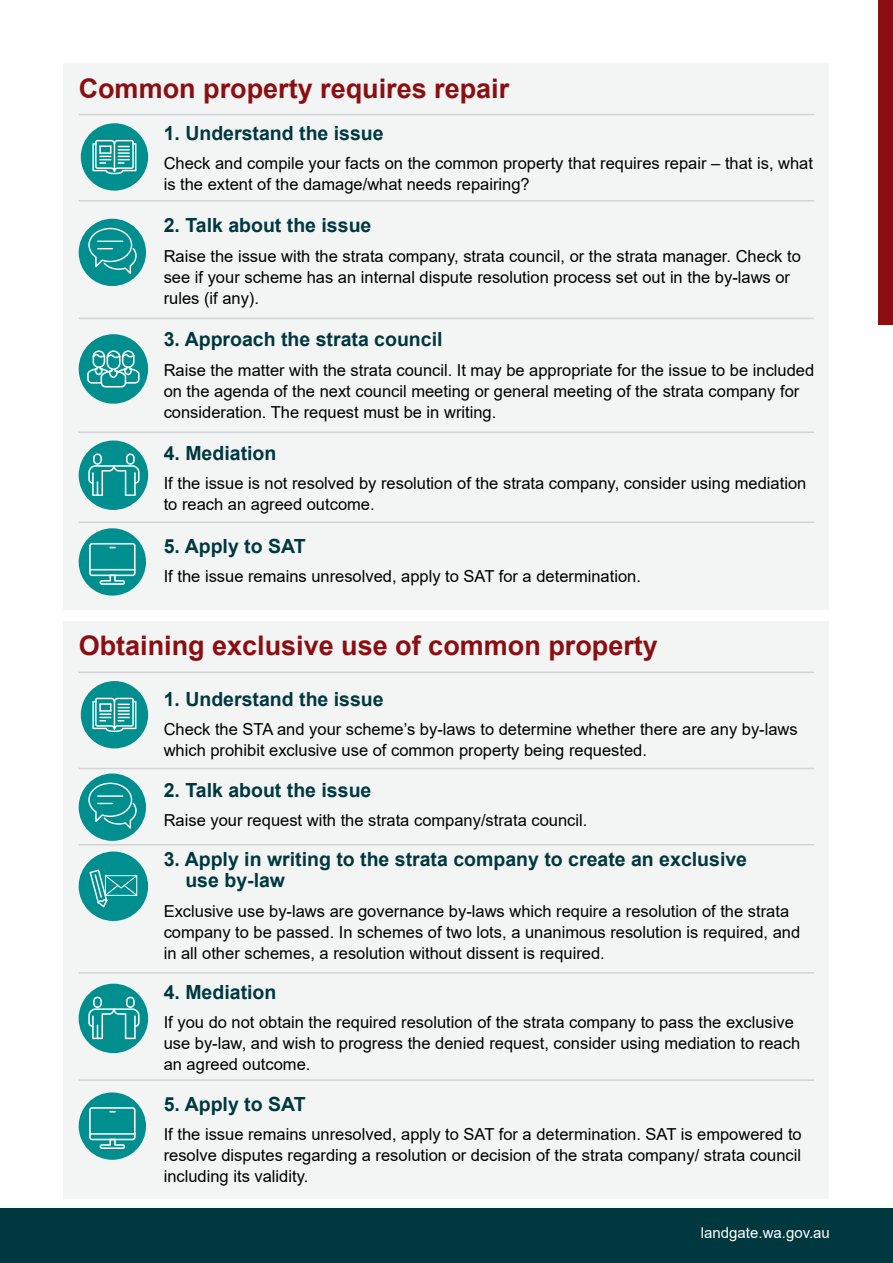
<style>
.page{position:relative;width:893px;height:1263px;background:#fff}
.page>*{position:absolute;margin:0;border:0;box-sizing:border-box;transform-origin:0 0}
.t1{font:700 27px "Arial";color:#8b0f12}
.t2{font:700 19.5px/21px "Arial";color:#00383f}
.t3{font:16.5px/21px "Arial";color:#000}
.t4{font:15px "Arial";color:#fff}
</style>
<div class="page">
<div style="left:0;top:1208px;width:893px;height:55px;background:#00383f"></div>
<div style="left:878px;top:0;width:15px;height:325px;background:#8b0f12"></div>
<div style="left:64px;top:64px;width:765px;height:546px;background:#f3f4f4"></div>
<hr style="left:79px;top:318px;width:735px;height:1px;background:#d1d3d4">
<hr style="left:79px;top:431px;width:735px;height:2px;background:#d1d3d4">
<hr style="left:79px;top:114px;width:735px;height:1px;background:#d1d3d4">
<hr style="left:79px;top:200px;width:735px;height:1px;background:#d1d3d4">
<div style="left:81px;top:123px;width:67px;height:68px;background:#008f8e;border-radius:50%"></div>
<svg style="left:92px;top:140px;width:44px;height:34px"></svg>
<div style="left:79px;top:219px;width:67px;height:67px;background:#008f8e;border-radius:50%"></div>
<svg style="left:88px;top:228px;width:49px;height:46px"></svg>
<div style="left:79px;top:528px;width:67px;height:68px;background:#008f8e;border-radius:50%"></div>
<svg style="left:89px;top:543px;width:47px;height:42px"></svg>
<div style="left:79px;top:334px;width:69px;height:70px;background:#008f8e;border-radius:50%"></div>
<svg style="left:87px;top:350px;width:53px;height:37px"></svg>
<div style="left:79px;top:440px;width:69px;height:70px;background:#008f8e;border-radius:50%"></div>
<svg style="left:88px;top:453px;width:52px;height:43px"></svg>
<hr style="left:79px;top:521px;width:735px;height:2px;background:#d1d3d4">
<div style="left:64px;top:622px;width:765px;height:577px;background:#f3f4f4"></div>
<hr style="left:79px;top:844px;width:735px;height:1px;background:#d1d3d4">
<hr style="left:79px;top:972px;width:735px;height:1px;background:#d1d3d4">
<hr style="left:79px;top:672px;width:735px;height:1px;background:#d1d3d4">
<div style="left:81px;top:681px;width:67px;height:67px;background:#008f8e;border-radius:50%"></div>
<svg style="left:92px;top:698px;width:44px;height:34px"></svg>
<div style="left:79px;top:773px;width:67px;height:68px;background:#008f8e;border-radius:50%"></div>
<svg style="left:88px;top:783px;width:49px;height:46px"></svg>
<div style="left:79px;top:1092px;width:67px;height:68px;background:#008f8e;border-radius:50%"></div>
<svg style="left:89px;top:1107px;width:47px;height:42px"></svg>
<hr style="left:79px;top:768px;width:735px;height:1px;background:#d1d3d4">
<div style="left:79px;top:984px;width:69px;height:69px;background:#008f8e;border-radius:50%"></div>
<svg style="left:88px;top:997px;width:52px;height:42px"></svg>
<hr style="left:79px;top:1079px;width:735px;height:2px;background:#d1d3d4">
<div style="left:79px;top:851px;width:69px;height:70px;background:#008f8e;border-radius:50%"></div>
<svg style="left:89px;top:869px;width:48px;height:38px"></svg>
<h1 class="t1" style="left:79px;top:69px;width:432px">Common property requires repair</h1>
<p class="t2" style="left:164px;top:122px;width:221px">1. Understand the issue</p>
<p class="t3" style="left:164px;top:153px;width:651px">Check and compile your facts on the common property that requires repair – that is, what is the extent of the damage/what needs repairing?</p>
<p class="t2" style="left:164px;top:215px;width:209px">2. Talk about the issue</p>
<p class="t3" style="left:164px;top:245px;width:639px">Raise the issue with the strata company, strata council, or the strata manager. Check to see if your scheme has an internal dispute resolution process set out in the by-laws or rules (if any).</p>
<p class="t2" style="left:164px;top:329px;width:280px">3. Approach the strata council</p>
<p class="t3" style="left:164px;top:359px;width:652px">Raise the matter with the strata council. It may be appropriate for the issue to be included on the agenda of the next council meeting or general meeting of the strata company for consideration. The request must be in writing.</p>
<p class="t2" style="left:164px;top:443px;width:114px">4. Mediation</p>
<p class="t3" style="left:164px;top:473px;width:644px">If the issue is not resolved by resolution of the strata company, consider using mediation to reach an agreed outcome.</p>
<p class="t2" style="left:164px;top:536px;width:143px">5. Apply to SAT</p>
<p class="t3" style="left:164px;top:566px;width:479px">If the issue remains unresolved, apply to SAT for a determination.</p>
<h1 class="t1" style="left:79px;top:627px;width:581px">Obtaining exclusive use of common property</h1>
<p class="t2" style="left:164px;top:689px;width:221px">1. Understand the issue</p>
<p class="t3" style="left:164px;top:719px;width:635px">Check the STA and your scheme’s by-laws to determine whether there are any by-laws which prohibit exclusive use of common property being requested.</p>
<p class="t2" style="left:164px;top:779px;width:209px">2. Talk about the issue</p>
<p class="t3" style="left:164px;top:810px;width:425px">Raise your request with the strata company/strata council.</p>
<p class="t2" style="left:185px;top:849px;width:563px;text-indent:-22px">3. Apply in writing to the strata company to create an exclusive use by-law</p>
<p class="t3" style="left:164px;top:900px;width:638px">Exclusive use by-laws are governance by-laws which require a resolution of the strata company to be passed. In schemes of two lots, a unanimous resolution is required, and in all other schemes, a resolution without dissent is required.</p>
<p class="t2" style="left:164px;top:982px;width:114px">4. Mediation</p>
<p class="t3" style="left:164px;top:1012px;width:638px">If you do not obtain the required resolution of the strata company to pass the exclusive use by-law, and wish to progress the denied request, consider using mediation to reach an agreed outcome.</p>
<p class="t2" style="left:164px;top:1093px;width:143px">5. Apply to SAT</p>
<p class="t3" style="left:164px;top:1123px;width:640px;text-align:justify">If the issue remains unresolved, apply to SAT for a determination. SAT is empowered to resolve disputes regarding a resolution or decision of the strata company/ strata council including its validity.</p>
<p class="t4" style="left:701px;top:1222px;width:130px">landgate.wa.gov.au</p>
</div>
